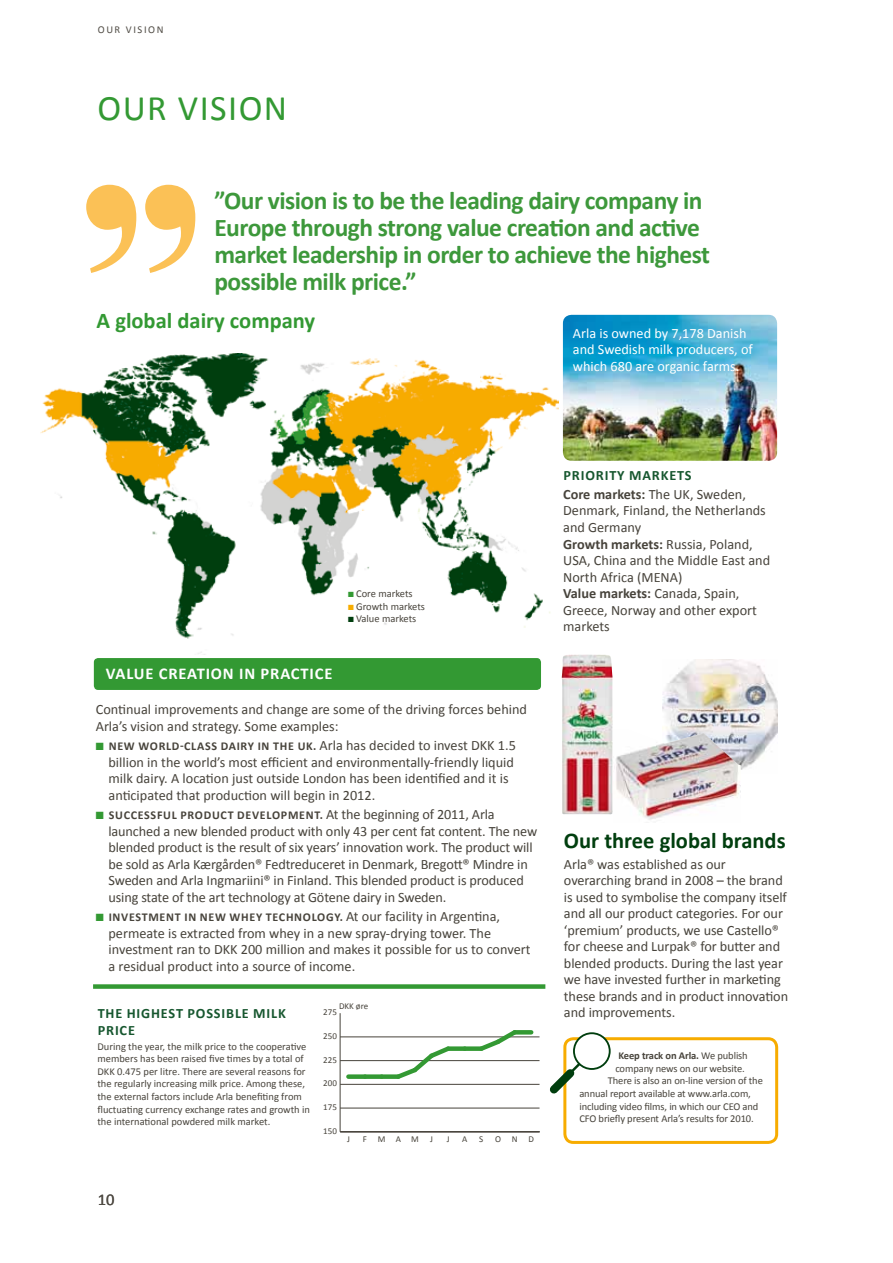
<style>
.page{position:relative;width:893px;height:1263px;background:#fff}
.page>*{position:absolute;margin:0;border:0;box-sizing:border-box;transform-origin:0 0}
.t1{font:36px "Calibri";color:#393}
.t2{font:700 25.5px/27px "Calibri";letter-spacing:-.02em;color:#3d983b}
.t3{font:700 22.5px "Calibri";color:#003e0e}
.t4{font:700 22.5px "Calibri";color:#393}
.t5{font:700 16.5px "Calibri";letter-spacing:.05em;color:#fff}
.t6{font:16.5px "Calibri";color:#514d46}
.t7{font:14.25px/16.5px "Calibri";letter-spacing:-.005em;color:#47433b}
.t8{font:14.25px/16.5px "Calibri";color:#fff}
.t9{font:700 14.25px/17.1px "Calibri";letter-spacing:.06em;color:#17572f}
.t10{font:700 12px "Calibri";color:#47433b}
.t11{font:10.5px/12.6px "Calibri";color:#47433b}
.t12{font:700 10.5px "Calibri";letter-spacing:-.01em;color:#47433b}
.t13{font:10.5px "Calibri";letter-spacing:.15em;color:#514d46}
.t14{font:9px "Calibri";color:#47433b}
.s1{color:#393}
.s2{color:#f7ac00}
.s3{color:#003e0e}
.s4{font-weight:700;font-size:12px}
.s5{color:#47433b}
.s6{font-weight:400;color:#47433b}
.s7{font-weight:700}
.s8{font-weight:400}
</style>
<div class="page">
<img style="left:41px;top:353px;width:517px;height:302px">
<svg style="left:86px;top:185px;width:109px;height:88px"></svg>
<div style="left:94px;top:658px;width:447px;height:32px;background:#393;border-radius:4px"></div>
<div style="left:563px;top:1037px;width:215px;height:107px;border:3px solid #f7ac00;border-radius:9px"></div>
<hr style="left:340px;top:1013px;width:1px;height:119px;background:#47433b">
<hr style="left:340px;top:1108px;width:199px;height:1px;background:#47433b">
<hr style="left:340px;top:1084px;width:199px;height:1px;background:#47433b">
<hr style="left:340px;top:1060px;width:199px;height:1px;background:#47433b">
<hr style="left:340px;top:1037px;width:199px;height:1px;background:#47433b">
<div style="left:348px;top:1074px;width:17px;height:5px;background:#393"></div>
<div style="left:365px;top:1074px;width:17px;height:5px;background:#393"></div>
<div style="left:382px;top:1074px;width:16px;height:5px;background:#393"></div>
<svg style="left:392px;top:1046px;width:62px;height:33px"></svg>
<div style="left:448px;top:1046px;width:17px;height:5px;background:#393"></div>
<div style="left:465px;top:1046px;width:16px;height:5px;background:#393"></div>
<svg style="left:475px;top:1030px;width:46px;height:21px"></svg>
<svg style="left:515px;top:1030px;width:16px;height:4px"></svg>
<hr style="left:340px;top:1131px;width:200px;height:1px;background:#47433b">
<div style="left:93px;top:984px;width:452px;height:5px;background:#393"></div>
<div style="left:574px;top:1033px;width:36px;height:36px;background:#fff;border-radius:50%"></div>
<div style="left:573px;top:1032px;width:38px;height:38px;border:2px solid #003e0e;border-radius:50%"></div>
<svg style="left:550px;top:1060px;width:33px;height:35px"></svg>
<img style="left:663px;top:659px;width:114px;height:111px">
<img style="left:562px;top:655px;width:50px;height:159px">
<img style="left:614px;top:729px;width:127px;height:91px">
<img style="left:563px;top:315px;width:214px;height:146px">
<p class="t13" style="left:98px;top:23px;width:65px">ou r v ision</p>
<h1 class="t1" style="left:97px;top:86px;width:118px">OUR VISIO</h1>
<h1 class="t1" style="left:264px;top:86px;width:25px">N</h1>
<h2 class="t2" style="left:214px;top:186px;width:497px">”Our vision is to be the leading dairy company in Europe through strong value creation and active market leadership in order to achieve the highest possible milk price.”</h2>
<h3 class="t4" style="left:97px;top:306px;width:220px">A global dairy company</h3>
<p class="t8" style="left:573px;top:324px;width:182px">Arla is owned by 7,178 Danish and Swedish milk producers, of which 680 are organic farms.</p>
<p class="t11" style="left:348px;top:587px;width:66px"><span class="s1">■</span> Core markets</p>
<p class="t11" style="left:348px;top:599px;width:78px"><span class="s2">■</span> Growth markets</p>
<p class="t11" style="left:348px;top:612px;width:70px"><span class="s3">■</span> Value markets</p>
<p class="t5" style="left:106px;top:663px;width:228px">VALUE CREATION IN PRACTICE</p>
<p class="t7" style="left:96px;top:700px;width:433px">Continual improvements and change are some of the driving forces behind<br>Arla’s vision and strategy. Some examples:</p>
<p class="t10" style="left:96px;top:739px;width:52px"><span class="s1">■</span>New world</p>
<p class="t10" style="left:180px;top:739px;width:12px">-class</p>
<p class="t10" style="left:221px;top:739px;width:8px">dair</p>
<p class="t10" style="left:248px;top:739px;width:34px">y in the</p>
<p class="t7" style="left:298px;top:736px;width:182px"><span class="s4">UK.</span> Arla has decided to invest DKK</p>
<p class="t7" style="left:109px;top:736px;width:409px;text-indent:389px">1.5 billion in the world’s most efficient and environmentally-friendly liquid milk dairy. A location just outside London has been identified and it is anticipated that production will begin in 2012.</p>
<p class="t10" style="left:96px;top:808px;width:27px"><span class="s1">■</span> Successful</p>
<p class="t10" style="left:180px;top:808px;width:9px">product</p>
<p class="t10" style="left:237px;top:808px;width:9px">development</p>
<p class="t7" style="left:108px;top:805px;width:430px;text-indent:211px"><span class="s4">.</span> At the beginning of 2011, Arla launched a new blended product with only 43 per cent fat content. The new blended product is the result of six years’ innovation work. The product will be sold as Arla Kærgården® Fedtreduceret in Denmark, Bregott® M indre in Sweden and Arla I ngmariini® in Finland. This blended product is produced using state of the art technology at Götene dairy in Sweden.</p>
<p class="t10" style="left:96px;top:910px;width:26px"><span class="s1">■</span> Investment</p>
<p class="t10" style="left:184px;top:910px;width:25px">in new</p>
<p class="t10" style="left:230px;top:910px;width:10px">whe</p>
<p class="t10" style="left:256px;top:910px;width:19px">y technolog</p>
<p class="t7" style="left:109px;top:907px;width:393px;text-indent:226px"><span class="s4">y.</span> At our facility in Argentina, permeate is extracted from whey in a new spray-drying tower. The investment ran to DKK</p>
<p class="t7" style="left:109px;top:940px;width:423px;text-indent:132px">200 million and makes it possible for us to convert a residual product into a source of income.</p>
<p class="t9" style="left:98px;top:1004px;width:190px">THE HIGHEST POSSIBLE MILK<br>PRICE</p>
<p class="t11" style="left:97px;top:1039px;width:210px">During the year, the milk price to the cooperative members has been raised five times by a total of<br>DKK</p>
<p class="t11" style="left:97px;top:1064px;width:214px;text-indent:20px">0.475 per litre. There are several reasons for the regularly increasing milk price. Among these, the external factors include Arla benefiting from fluctuating currency exchange rates and growth in the international powdered milk market.</p>
<p class="t14" style="left:339px;top:1000px;width:31px">DKK øre</p>
<p class="t14" style="left:323px;top:1007px;width:15px">275</p>
<p class="t14" style="left:323px;top:1030px;width:15px">250</p>
<p class="t14" style="left:323px;top:1054px;width:15px">225</p>
<p class="t14" style="left:323px;top:1078px;width:15px">200</p>
<p class="t14" style="left:323px;top:1101px;width:15px">175</p>
<p class="t14" style="left:323px;top:1125px;width:15px">150</p>
<p class="t14" style="left:347px;top:1134px;width:4px">J</p>
<p class="t14" style="left:363px;top:1134px;width:57px">FMAM</p>
<p class="t14" style="left:430px;top:1134px;width:4px">J</p>
<p class="t14" style="left:447px;top:1134px;width:4px">J</p>
<p class="t14" style="left:462px;top:1134px;width:7px">A</p>
<p class="t14" style="left:479px;top:1134px;width:6px">S</p>
<p class="t14" style="left:495px;top:1134px;width:40px">OND</p>
<p class="t6" style="left:98px;top:1189px;width:18px">10</p>
<p class="t9" style="left:563px;top:466px;width:184px;line-height:18.6px">PRIORITY MARKETS<br><span class="s5">Core markets:</span> <span class="s6">The UK, Sweden,</span></p>
<p class="t7" style="left:563px;top:502px;width:208px">Denmark, Finland, the Netherlands and Germany<br><span class="s7">Growth markets:</span> Russia, Poland,<br>USA, China and the M iddle East and<br>North Africa (ME NA)<br><span class="s7">Value markets:</span> Canada, Spain,<br>Greece, Norway and other export markets</p>
<h3 class="t3" style="left:564px;top:826px;width:223px">Our three global brands</h3>
<p class="t7" style="left:564px;top:855px;width:226px">Arla® was established as our overarching brand in 2008 – the brand is used to symbolise the company itself and all our product categories. For our ‘premium’ products, we use Castello® for cheese and Lurpak® for butter and blended products. During the last year we have invested further in marketing these brands and in product innovation and improvements.</p>
<p class="t12" style="left:618px;top:1049px;width:131px">Keep track on Arla. <span class="s8">We publish</span></p>
<p class="t11" style="left:615px;top:1061px;width:131px">company news on our website.</p>
<p class="t11" style="left:608px;top:1074px;width:157px">There is also an on-line version of the</p>
<p class="t11" style="left:579px;top:1087px;width:173px">annual report available at www.arla.com,</p>
<p class="t11" style="left:579px;top:1099px;width:151px">including video films, in which our CEO</p>
<p class="t11" style="left:743px;top:1099px;width:17px">and</p>
<p class="t11" style="left:579px;top:1112px;width:7px">CFO</p>
<p class="t11" style="left:599px;top:1112px;width:157px">briefly present Arla’s results for 2010.</p>
</div>
